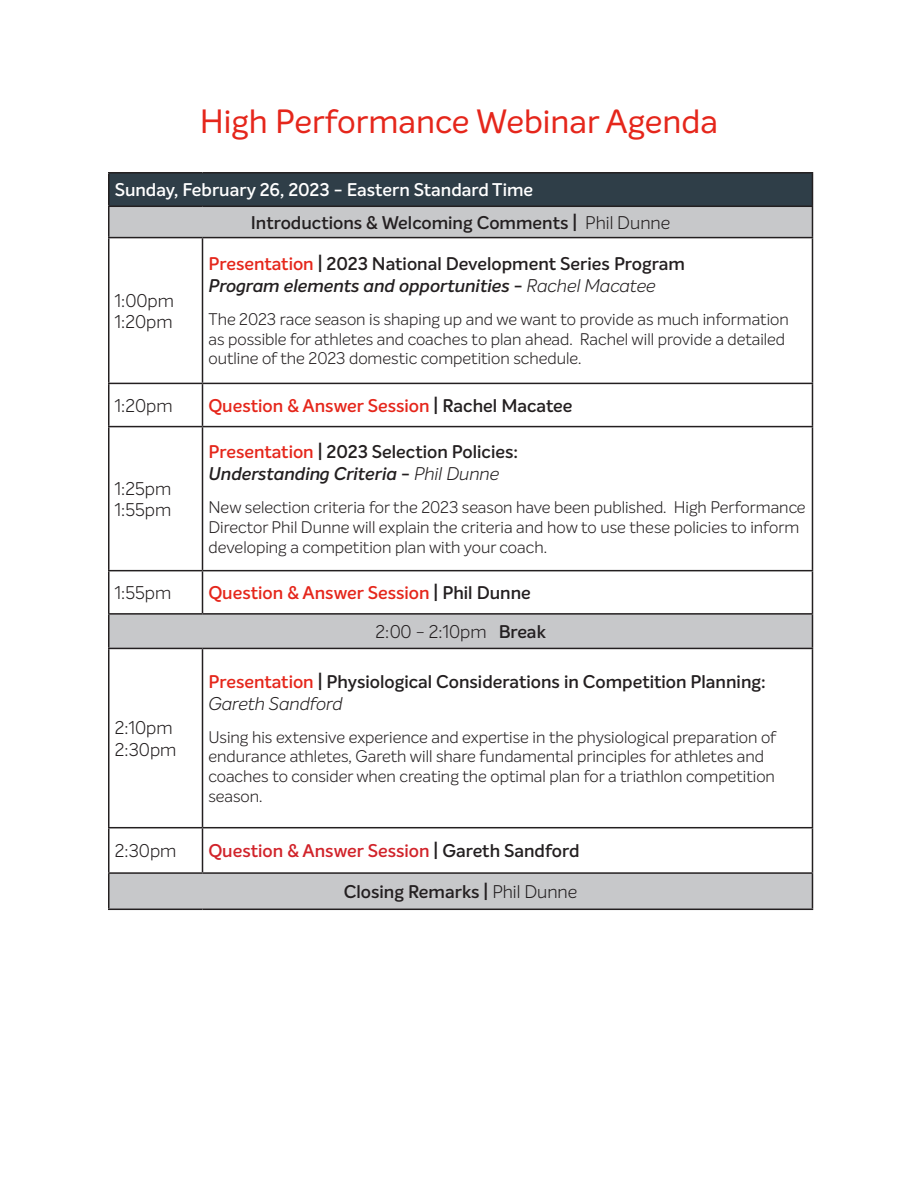
<style>
.page{position:relative;width:918px;height:1188px;background:#fff}
.page>*{position:absolute;margin:0;border:0;box-sizing:border-box;transform-origin:0 0}
.t1{font:33px "Intelo";color:#e5261b}
.t2{font:600 18px "Intelo";color:#231f20}
.t3{font:italic 600 18px "Intelo";color:#231f20}
.t4{font:300 18px "Intelo";color:#231f20}
.t5{font:600 18px "Intelo";color:#e5261b}
.t6{font:600 18px "Intelo";color:#fff}
.t7{font:600 18px "Intelo";color:#d1232a}
.t8{font:italic 300 18px "Intelo";color:#231f20}
.t9{font:300 16.5px/19.8px "Intelo";color:#231f20}
.s1{font-weight:300}
.s2{color:#e5261b}
.s3{font-style:normal}
.s4{color:#231f20}
.s5{font-weight:600}
</style>
<div class="page">
<div style="left:109px;top:173px;width:703px;height:33px;background:#2f3e48"></div>
<svg style="left:110px;top:207px;width:702px;height:702px"></svg>
<hr style="left:108px;top:238px;width:2px;height:145px;background:#231f20">
<hr style="left:202px;top:238px;width:1px;height:145px;background:#231f20">
<hr style="left:812px;top:238px;width:1px;height:145px;background:#231f20">
<hr style="left:108px;top:383px;width:94px;height:1px;background:#231f20">
<hr style="left:108px;top:384px;width:2px;height:42px;background:#231f20">
<hr style="left:202px;top:383px;width:611px;height:1px;background:#231f20">
<hr style="left:202px;top:384px;width:1px;height:42px;background:#231f20">
<hr style="left:812px;top:384px;width:1px;height:42px;background:#231f20">
<hr style="left:108px;top:427px;width:2px;height:143px;background:#231f20">
<hr style="left:202px;top:427px;width:1px;height:143px;background:#231f20">
<hr style="left:812px;top:427px;width:1px;height:143px;background:#231f20">
<hr style="left:108px;top:570px;width:94px;height:1px;background:#231f20">
<hr style="left:108px;top:571px;width:2px;height:42px;background:#231f20">
<hr style="left:202px;top:570px;width:611px;height:1px;background:#231f20">
<hr style="left:202px;top:571px;width:1px;height:42px;background:#231f20">
<hr style="left:812px;top:571px;width:1px;height:42px;background:#231f20">
<hr style="left:108px;top:649px;width:2px;height:178px;background:#231f20">
<hr style="left:202px;top:649px;width:1px;height:178px;background:#231f20">
<hr style="left:812px;top:649px;width:1px;height:178px;background:#231f20">
<hr style="left:108px;top:827px;width:94px;height:1px;background:#231f20">
<hr style="left:108px;top:828px;width:2px;height:44px;background:#231f20">
<hr style="left:202px;top:827px;width:611px;height:1px;background:#231f20">
<hr style="left:202px;top:828px;width:1px;height:44px;background:#231f20">
<hr style="left:812px;top:828px;width:1px;height:44px;background:#231f20">
<hr style="left:108px;top:426px;width:94px;height:1px;background:#231f20">
<hr style="left:108px;top:613px;width:94px;height:2px;background:#231f20">
<hr style="left:108px;top:615px;width:2px;height:33px;background:#231f20">
<hr style="left:202px;top:426px;width:611px;height:1px;background:#231f20">
<hr style="left:202px;top:613px;width:611px;height:2px;background:#231f20">
<hr style="left:812px;top:615px;width:1px;height:33px;background:#231f20">
<hr style="left:108px;top:207px;width:2px;height:30px;background:#231f20">
<hr style="left:812px;top:207px;width:1px;height:30px;background:#231f20">
<hr style="left:108px;top:237px;width:94px;height:1px;background:#231f20">
<hr style="left:202px;top:237px;width:611px;height:1px;background:#231f20">
<hr style="left:108px;top:648px;width:94px;height:1px;background:#231f20">
<hr style="left:202px;top:648px;width:611px;height:1px;background:#231f20">
<hr style="left:108px;top:872px;width:94px;height:2px;background:#231f20">
<hr style="left:108px;top:874px;width:2px;height:35px;background:#231f20">
<hr style="left:202px;top:872px;width:611px;height:2px;background:#231f20">
<hr style="left:812px;top:874px;width:1px;height:35px;background:#231f20">
<hr style="left:108px;top:909px;width:94px;height:1px;background:#231f20">
<hr style="left:202px;top:909px;width:611px;height:1px;background:#231f20">
<hr style="left:108px;top:172px;width:94px;height:2px;background:#231f20">
<hr style="left:108px;top:174px;width:2px;height:32px;background:#231f20">
<hr style="left:202px;top:172px;width:611px;height:2px;background:#231f20">
<hr style="left:812px;top:174px;width:1px;height:32px;background:#231f20">
<hr style="left:108px;top:206px;width:94px;height:1px;background:#231f20">
<hr style="left:202px;top:206px;width:611px;height:1px;background:#231f20">
<p class="t1" style="left:200px;top:101px;width:520px">High Performance Webinar Agenda</p>
<p class="t6" style="left:115px;top:179px;width:420px">Sunday, February 26, 2023 - Eastern Standard Time</p>
<p class="t2" style="left:251px;top:211px;width:421px">Introductions &amp; Welcoming Comments | <span class="s1">Phil Dunne</span></p>
<p class="t4" style="left:115px;top:289px;width:61px">1:00pm</p>
<p class="t4" style="left:115px;top:311px;width:59px">1:20pm</p>
<p class="t2" style="left:208px;top:253px;width:478px"><span class="s2">Presentation</span> | 2023 National Development Series Program</p>
<p class="t3" style="left:208px;top:274px;width:449px">Program elements and opportunities <span class="s3">-</span> <span class="s1">Rachel Macatee</span></p>
<p class="t9" style="left:208px;top:309px;width:582px">The 2023 race season is shaping up and we want to provide as much information as possible for athletes and coaches to plan ahead. Rachel will provide a detailed outline of the 2023 domestic competition schedule.</p>
<p class="t4" style="left:115px;top:394px;width:59px">1:20pm</p>
<p class="t5" style="left:208px;top:394px;width:366px">Question &amp; Answer Session <span class="s4">| Rachel Macatee</span></p>
<p class="t4" style="left:115px;top:477px;width:58px">1:25pm</p>
<p class="t4" style="left:115px;top:499px;width:58px">1:55pm</p>
<p class="t2" style="left:208px;top:441px;width:312px"><span class="s2">Presentation</span> | 2023 Selection Policies:</p>
<p class="t3" style="left:208px;top:462px;width:292px">Understanding Criteria <span class="s3">-</span> <span class="s1">Phil Dunne</span></p>
<p class="t9" style="left:208px;top:497px;width:599px">New selection criteria for the 2023 season have been published. High Performance<br>Director Phil Dunne will explain the criteria and how to use these policies to inform developing a competition plan with your coach.</p>
<p class="t4" style="left:115px;top:582px;width:58px">1:55pm</p>
<p class="t5" style="left:208px;top:581px;width:324px">Question &amp; Answer Session <span class="s4">| Phil Dunne</span></p>
<p class="t4" style="left:376px;top:621px;width:172px">2:00 - 2:10pm <span class="s5">Break</span></p>
<p class="t4" style="left:115px;top:717px;width:59px">2:10pm</p>
<p class="t4" style="left:115px;top:738px;width:63px">2:30pm</p>
<p class="t2" style="left:208px;top:670px;width:559px"><span class="s2">Presentation</span> | Physiological Considerations in Competition Planning:</p>
<p class="t8" style="left:208px;top:692px;width:136px">Gareth Sandford</p>
<p class="t9" style="left:208px;top:727px;width:569px">Using his extensive experience and expertise in the physiological preparation of endurance athletes, Gareth will share fundamental principles for athletes and coaches to consider when creating the optimal plan for a triathlon competition season.</p>
<p class="t4" style="left:115px;top:840px;width:63px">2:30pm</p>
<p class="t7" style="left:208px;top:840px;width:372px">Question &amp; Answer Session <span class="s4">| Gareth Sandford</span></p>
<p class="t2" style="left:344px;top:880px;width:235px">Closing Remarks | <span class="s1">Phil Dunne</span></p>
</div>
